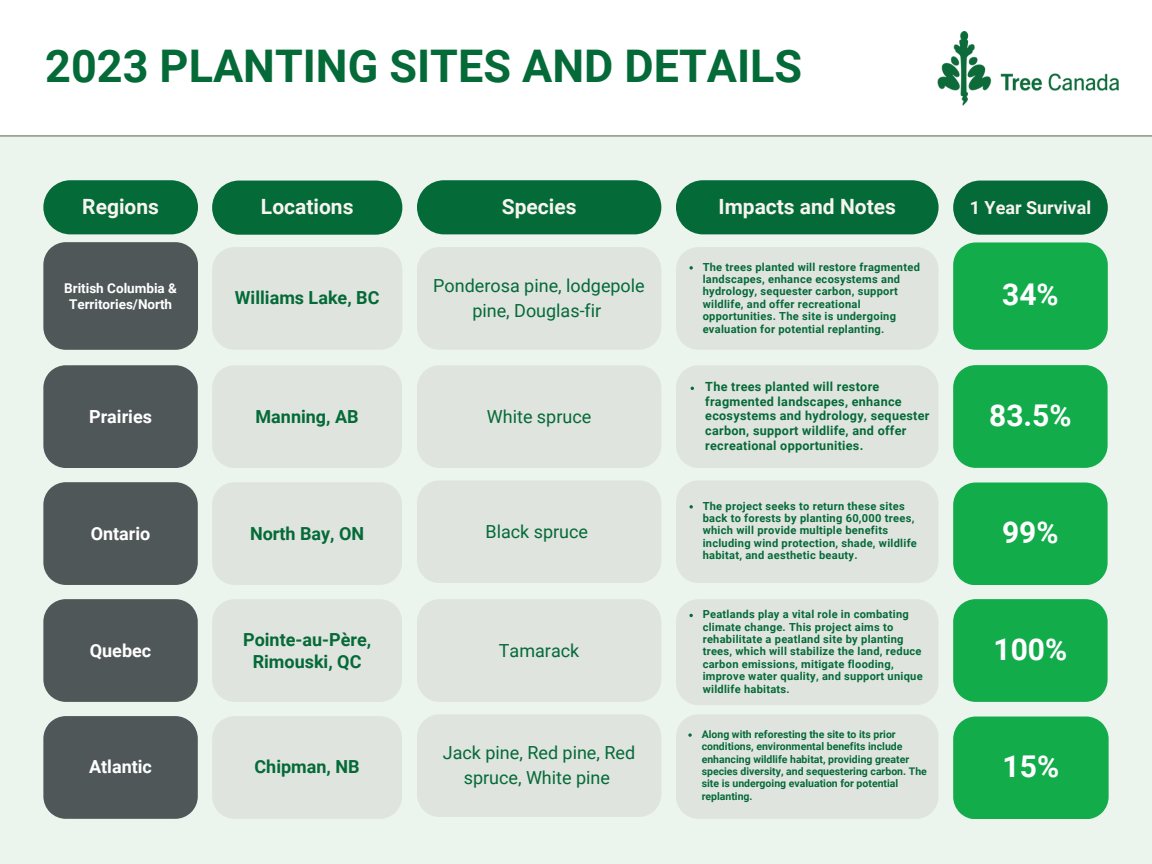
<style>
.page{position:relative;width:1152px;height:864px;background:#fff}
.page>*{position:absolute;margin:0;border:0;box-sizing:border-box;transform-origin:0 0}
.t1{font:700 45px "Roboto";color:#046a38}
.t2{font:700 30px "Roboto";color:#fff}
.t3{font:700 21px "Roboto";color:#f7f4ef}
.t4{font:18px/24.8px "Roboto";color:#046a38;text-align:center}
.t5{font:700 18px/21.3px "Roboto";color:#046a38;text-align:center}
.t6{font:700 18px "Roboto";color:#fff}
.t7{font:700 18px "Roboto";color:#f7f4ef}
.t8{font:700 13.5px/15.8px "Roboto";color:#fff;text-align:center}
.t9{font:700 12.6px/14.7px "Roboto";letter-spacing:.025em;color:#046a38}
.t10{font:700 11.1px/12.3px "Roboto";letter-spacing:.025em;color:#046a38}
.t11{font:700 10.5px/12.3px "Roboto";color:#046a38}
</style>
<div class="page">
<div style="left:0;top:135px;width:1152px;height:729px;background:#ecf4ee"></div>
<hr style="left:0;top:135px;width:1152px;height:2px;background:#6b7961">
<div style="left:43px;top:242px;width:155px;height:108px;background:#505759"></div>
<div style="left:43px;top:365px;width:155px;height:103px;background:#505759"></div>
<div style="left:43px;top:482px;width:155px;height:103px;background:#505759"></div>
<div style="left:43px;top:599px;width:155px;height:103px;background:#505759"></div>
<div style="left:43px;top:716px;width:155px;height:103px;background:#505759"></div>
<div style="left:417px;top:247px;width:244px;height:103px;background:#e0e4de"></div>
<div style="left:676px;top:247px;width:262px;height:103px;background:#e0e4de"></div>
<div style="left:676px;top:365px;width:262px;height:103px;background:#e0e4de"></div>
<div style="left:676px;top:481px;width:262px;height:102px;background:#e0e4de"></div>
<div style="left:676px;top:599px;width:262px;height:106px;background:#e0e4de"></div>
<div style="left:676px;top:714px;width:262px;height:105px;background:#e0e4de"></div>
<svg style="left:43px;top:180px;width:155px;height:54px;background:#167446"></svg>
<div style="left:417px;top:180px;width:244px;height:54px;background:#046a38"></div>
<div style="left:676px;top:180px;width:263px;height:54px;background:#046a38"></div>
<div style="left:417px;top:365px;width:244px;height:103px;background:#e0e4de"></div>
<div style="left:417px;top:481px;width:244px;height:102px;background:#e0e4de"></div>
<div style="left:417px;top:599px;width:244px;height:103px;background:#e0e4de"></div>
<div style="left:417px;top:714px;width:244px;height:103px;background:#e0e4de"></div>
<div style="left:212px;top:247px;width:190px;height:103px;background:#e0e4de"></div>
<div style="left:212px;top:365px;width:190px;height:103px;background:#e0e4de"></div>
<div style="left:212px;top:482px;width:190px;height:103px;background:#e0e4de"></div>
<div style="left:212px;top:599px;width:190px;height:103px;background:#e0e4de"></div>
<div style="left:212px;top:716px;width:190px;height:103px;background:#e0e4de"></div>
<svg style="left:212px;top:181px;width:190px;height:54px;background:#127243"></svg>
<div style="left:953px;top:242px;width:155px;height:108px;background:#12ac4b"></div>
<div style="left:953px;top:365px;width:155px;height:103px;background:#12ac4b"></div>
<div style="left:953px;top:483px;width:155px;height:102px;background:#12ac4b"></div>
<div style="left:953px;top:599px;width:155px;height:103px;background:#12ac4b"></div>
<div style="left:953px;top:717px;width:156px;height:102px;background:#12ac4b"></div>
<svg style="left:953px;top:181px;width:155px;height:54px;background:#167546"></svg>
<img style="left:937px;top:31px;width:182px;height:75px">
<h2 class="t1" style="left:45px;top:41px;width:758px">2023 PLANTING SITES AND DETAILS</h2>
<h4 class="t3" style="left:82px;top:195px;width:78px">Regions</h4>
<h4 class="t3" style="left:502px;top:195px;width:76px">Species</h4>
<h4 class="t3" style="left:719px;top:195px;width:179px">Impacts and Notes</h4>
<p class="t3" style="left:261px;top:195px;width:94px">Locations</p>
<h2 class="t7" style="left:970px;top:198px;width:123px">1 Year Survival</h2>
<p class="t8" style="left:64px;top:280px;width:114px">British Columbia &amp;<br>Territories/North</p>
<h5 class="t5" style="left:235px;top:288px;width:146px">Williams Lake, BC</h5>
<h4 class="t4" style="left:433px;top:274px;width:213px">Ponderosa pine, lodgepole pine, Douglas-fir</h4>
<h4 class="t10" style="left:703px;top:261px;width:219px">The trees planted will restore fragmented landscapes, enhance ecosystems and hydrology, sequester carbon, support wildlife, and offer recreational opportunities. The site is undergoing evaluation for potential replanting.</h4>
<p class="t2" style="left:1002px;top:278px;width:58px">34%</p>
<h1 class="t6" style="left:89px;top:406px;width:64px">Prairies</h1>
<h5 class="t5" style="left:256px;top:406px;width:105px">Manning, AB</h5>
<h4 class="t4" style="left:487px;top:404px;width:106px">White spruce</h4>
<h4 class="t9" style="left:705px;top:379px;width:226px">The trees planted will restore fragmented landscapes, enhance ecosystems and hydrology, sequester carbon, support wildlife, and offer recreational opportunities.</h4>
<p class="t2" style="left:989px;top:398px;width:84px">83.5%</p>
<p class="t6" style="left:91px;top:523px;width:61px">Ontario</p>
<h5 class="t5" style="left:250px;top:523px;width:116px">North Bay, ON</h5>
<p class="t4" style="left:486px;top:519px;width:104px">Black spruce</p>
<h4 class="t10" style="left:703px;top:500px;width:216px">The project seeks to return these sites back to forests by planting 60,000 trees, which will provide multiple benefits including wind protection, shade, wildlife habitat, and aesthetic beauty.</h4>
<p class="t2" style="left:1002px;top:515px;width:58px">99%</p>
<p class="t6" style="left:90px;top:640px;width:63px">Quebec</p>
<h6 class="t6" style="left:89px;top:757px;width:64px">Atlantic</h6>
<p class="t5" style="left:243px;top:630px;width:130px">Pointe-au-Père,<br>Rimouski, QC</p>
<p class="t5" style="left:255px;top:757px;width:107px">Chipman, NB</p>
<h5 class="t4" style="left:499px;top:638px;width:82px">Tamarack</h5>
<h5 class="t4" style="left:443px;top:741px;width:194px">Jack pine, Red pine, Red spruce, White pine</h5>
<p class="t10" style="left:703px;top:608px;width:222px">Peatlands play a vital role in combating climate change. This project aims to rehabilitate a peatland site by planting trees, which will stabilize the land, reduce carbon emissions, mitigate flooding, improve water quality, and support unique wildlife habitats.</p>
<h4 class="t11" style="left:702px;top:728px;width:227px">Along with reforesting the site to its prior conditions, environmental benefits include enhancing wildlife habitat, providing greater species diversity, and sequestering carbon. The site is undergoing evaluation for potential replanting.</h4>
<p class="t2" style="left:994px;top:632px;width:75px">100%</p>
<h2 class="t2" style="left:1003px;top:749px;width:58px">15%</h2>
</div>
